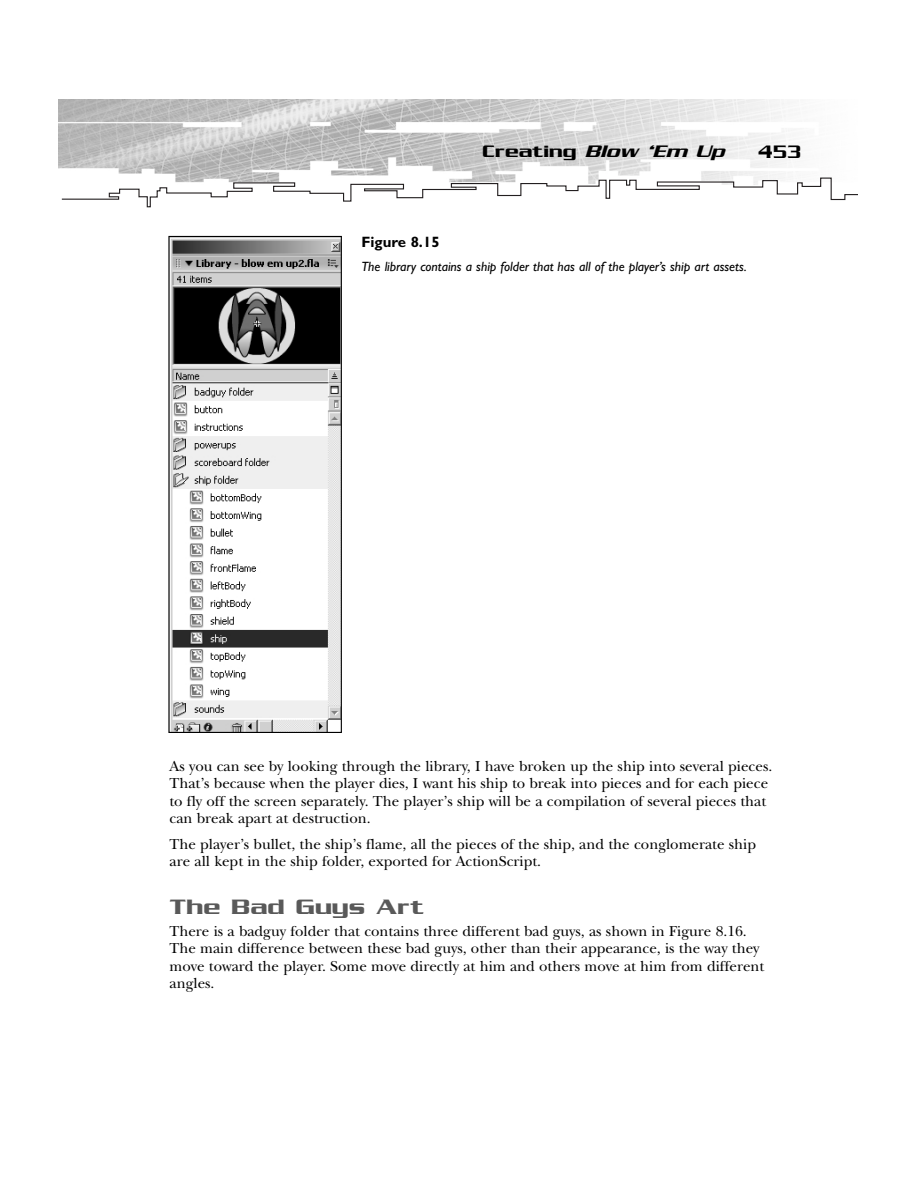
<style>
.page{position:relative;width:918px;height:1188px;background:#fff}
.page>*{position:absolute;margin:0;border:0;box-sizing:border-box;transform-origin:0 0}
.t1{font:22.5px "Serpentine ICG";color:#595959;scale:1.2 1}
.t2{font:19.5px "Serpentine ICG";color:#000}
.t3{font:italic 18px "Serpentine ICG";color:#000;scale:1.2 1}
.t4{font:15px/17.2px "New Baskerville";color:#000}
.t5{font:700 15px "Gill Sans";color:#000}
.t6{font:italic 13.5px "Gill Sans";color:#000}
.s1{font-style:normal}
</style>
<div class="page">
<img style="left:60px;top:99px;width:736px;height:78px">
<svg style="left:61px;top:177px;width:797px;height:31px"></svg>
<img style="left:58px;top:99px;width:2px;height:70px">
<img style="left:170px;top:238px;width:170px;height:493px">
<div style="left:168px;top:236px;width:174px;height:497px;border:1px solid #000"></div>
<p class="t3" style="left:482px;top:145px;width:203px"><span class="s1">Creating</span> Blow ‘Em Up</p>
<h2 class="t2" style="left:758px;top:145px;width:45px">453</h2>
<p class="t5" style="left:361px;top:237px;width:80px">Figure 8.15</p>
<p class="t6" style="left:361px;top:262px;width:387px">The library contains a ship folder that has all of the player’s ship art assets.</p>
<p class="t4" style="left:170px;top:759px;width:604px">As you can see by looking through the library, I have broken up the ship into several pieces.<br>That’s because when the player dies, I want his ship to break into pieces and for each piece to fly off the screen separately. The player’s ship will be a compilation of several pieces that can break apart at destruction.</p>
<p class="t4" style="left:170px;top:837px;width:588px">The player’s bullet, the ship’s flame, all the pieces of the ship, and the conglomerate ship are all kept in the ship folder, exported for ActionScript.</p>
<h1 class="t1" style="left:170px;top:900px;width:214px">The Bad Guys Art</h1>
<p class="t4" style="left:170px;top:924px;width:596px">There is a badguy folder that contains three different bad guys, as shown in Figure 8.16.<br>The main difference between these bad guys, other than their appearance, is the way they move toward the player. Some move directly at him and others move at him from different angles.</p>
</div>
